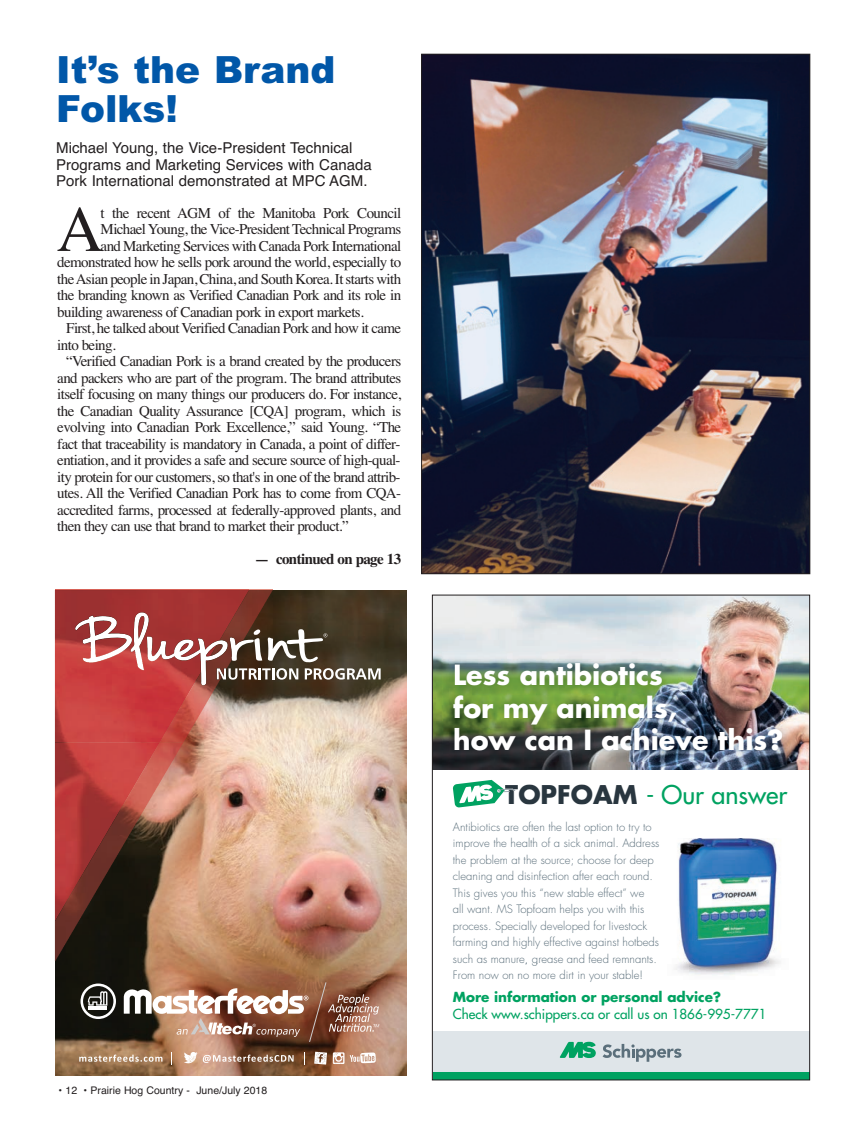
<style>
.page{position:relative;width:864px;height:1134px;background:#fff}
.page>*{position:absolute;margin:0;border:0;box-sizing:border-box;transform-origin:0 0}
.t1{font:64.8px "Times";color:#231f20}
.t2{font:900 37.5px/39px "Arial";color:#0157a8}
.t3{font:27px/32.4px "Futura LT Bold+T42";color:#fff}
.t4{font:25.2px "Futura LT Bold+T42";color:#29363f}
.t5{font:25.2px "Futura LT+T42";color:#00a261}
.t6{font:15px "Times";letter-spacing:-.04em;color:#231f20}
.t7{font:15px/16.5px "Helvetica";color:#231f20}
.t8{font:700 15px "Times";letter-spacing:-.04em;color:#231f20}
.t9{font:13.5px "Futura LT+T42";color:#00a261}
.t10{font:13.5px "Futura LT Bold+T42";color:#00a261}
.t11{font:11.25px/16.5px "Futura LT Light+T42";color:#5b6f7b}
.t12{font:10.5px "Helvetica";color:#231f20}
.s1{font-family:"Futura LT+T42";color:#00a261}
</style>
<div class="page">
<div style="left:51px;top:590px;width:358px;height:487px;background:linear-gradient(to bottom,#fff,#fff)"></div>
<img style="left:55px;top:590px;width:351px;height:486px">
<svg style="left:75px;top:611px;width:306px;height:75px;background:#8d574f"></svg>
<svg style="left:314px;top:1052px;width:13px;height:13px"></svg>
<svg style="left:79px;top:1055px;width:83px;height:7px"></svg>
<svg style="left:184px;top:1052px;width:110px;height:12px"></svg>
<svg style="left:171px;top:1053px;width:1px;height:12px"></svg>
<svg style="left:304px;top:1053px;width:1px;height:12px"></svg>
<svg style="left:333px;top:1052px;width:43px;height:12px"></svg>
<svg style="left:81px;top:984px;width:35px;height:35px"></svg>
<svg style="left:124px;top:982px;width:255px;height:60px"></svg>
<img style="left:55px;top:694px;width:133px;height:49px">
<hr style="left:55px;top:590px;width:194px;height:1px;background:#d76157">
<img style="left:160px;top:712px;width:41px;height:31px">
<svg style="left:249px;top:590px;width:24px;height:1px"></svg>
<img style="left:55px;top:872px;width:29px;height:49px">
<img style="left:55px;top:914px;width:28px;height:47px">
<div style="left:433px;top:1031px;width:376px;height:42px;background:#dfe5e9"></div>
<img style="left:675px;top:838px;width:106px;height:137px">
<img style="left:434px;top:597px;width:374px;height:172px">
<div style="left:433px;top:1073px;width:376px;height:7px;background:#00a261"></div>
<svg style="left:453px;top:780px;width:62px;height:28px"></svg>
<svg style="left:560px;top:1042px;width:36px;height:16px"></svg>
<svg style="left:603px;top:1044px;width:79px;height:18px"></svg>
<img style="left:442px;top:652px;width:351px;height:110px">
<img style="left:423px;top:56px;width:385px;height:516px">
<h2 class="t2" style="left:56px;top:54px;width:281px">It’s the Brand<br>Folks!</h2>
<p class="t7" style="left:56px;top:141px;width:317px">Michael Young, the Vice-President Technical<br>Programs and Marketing Services with Canada<br>Pork International demonstrated at MPC AGM.</p>
<h1 class="t1" style="left:57px;top:206px;width:48px">A</h1>
<p class="t6" style="left:101px;top:207px;width:302px">t the recent AGM of the Manitoba Pork Council</p>
<p class="t6" style="left:101px;top:224px;width:302px">Michael Young, the Vice-President Technical Programs</p>
<p class="t6" style="left:101px;top:240px;width:302px">and Marketing Services with Canada Pork International</p>
<p class="t6" style="left:57px;top:257px;width:345px">demonstrated how he sells pork around the world, especially to</p>
<p class="t6" style="left:57px;top:273px;width:345px">the Asian people in Japan, China, and South Korea. It starts with</p>
<p class="t6" style="left:57px;top:290px;width:345px">the branding known as Verified Canadian Pork and its role in</p>
<p class="t6" style="left:57px;top:306px;width:308px">building awareness of Canadian pork in export markets.</p>
<p class="t6" style="left:66px;top:323px;width:336px">First, he talked about Verified Canadian Pork and how it came</p>
<p class="t6" style="left:57px;top:339px;width:60px">into being.</p>
<p class="t6" style="left:66px;top:356px;width:336px">“Verified Canadian Pork is a brand created by the producers</p>
<p class="t6" style="left:57px;top:372px;width:345px">and packers who are part of the program. The brand attributes</p>
<p class="t6" style="left:57px;top:389px;width:345px">itself focusing on many things our producers do. For instance,</p>
<p class="t6" style="left:57px;top:405px;width:345px">the Canadian Quality Assurance [CQA] program, which is</p>
<p class="t6" style="left:57px;top:422px;width:345px">evolving into Canadian Pork Excellence,” said Young. “The</p>
<p class="t6" style="left:57px;top:438px;width:345px">fact that traceability is mandatory in Canada, a point of differ-</p>
<p class="t6" style="left:57px;top:455px;width:345px">entiation, and it provides a safe and secure source of high-qual-</p>
<p class="t6" style="left:57px;top:471px;width:345px">ity protein for our customers, so that's in one of the brand attrib-</p>
<p class="t6" style="left:57px;top:488px;width:345px">utes. All the Verified Canadian Pork has to come from CQA-</p>
<p class="t6" style="left:57px;top:504px;width:345px">accredited farms, processed at federally-approved plants, and</p>
<p class="t6" style="left:57px;top:521px;width:293px">then they can use that brand to market their product.”</p>
<p class="t8" style="left:255px;top:554px;width:148px">— continued on page 13</p>
<p class="t12" style="left:59px;top:1087px;width:210px">• 12 • Prairie Hog Country - June/July 2018</p>
<h3 class="t3" style="left:453px;top:660px;width:332px">Less antibiotics<br>for my animals,<br>how can I achieve this?</h3>
<h3 class="t4" style="left:505px;top:780px;width:201px">TOPFOAM <span class="s1">Our</span></h3>
<h3 class="t5" style="left:646px;top:778px;width:143px">- answer</h3>
<p class="t11" style="left:453px;top:819px;width:208px">Antibiotics are often the last option to try to improve the health of a sick animal. Address the problem at the source; choose for deep cleaning and disinfection after each round.<br>This gives you this “new stable effect” we<br>all want. MS Topfoam helps you with this process. Specially developed for livestock farming and highly effective against hotbeds such as manure rease and feed remnants.</p>
<p class="t11" style="left:453px;top:951px;width:192px;text-indent:72px">, g<br>From now on no more dirt in your stable!</p>
<p class="t10" style="left:453px;top:990px;width:270px">More information or personal advice?</p>
<p class="t9" style="left:453px;top:1005px;width:315px">Check www.schippers.ca or call us on 1866-995-7771</p>
</div>
